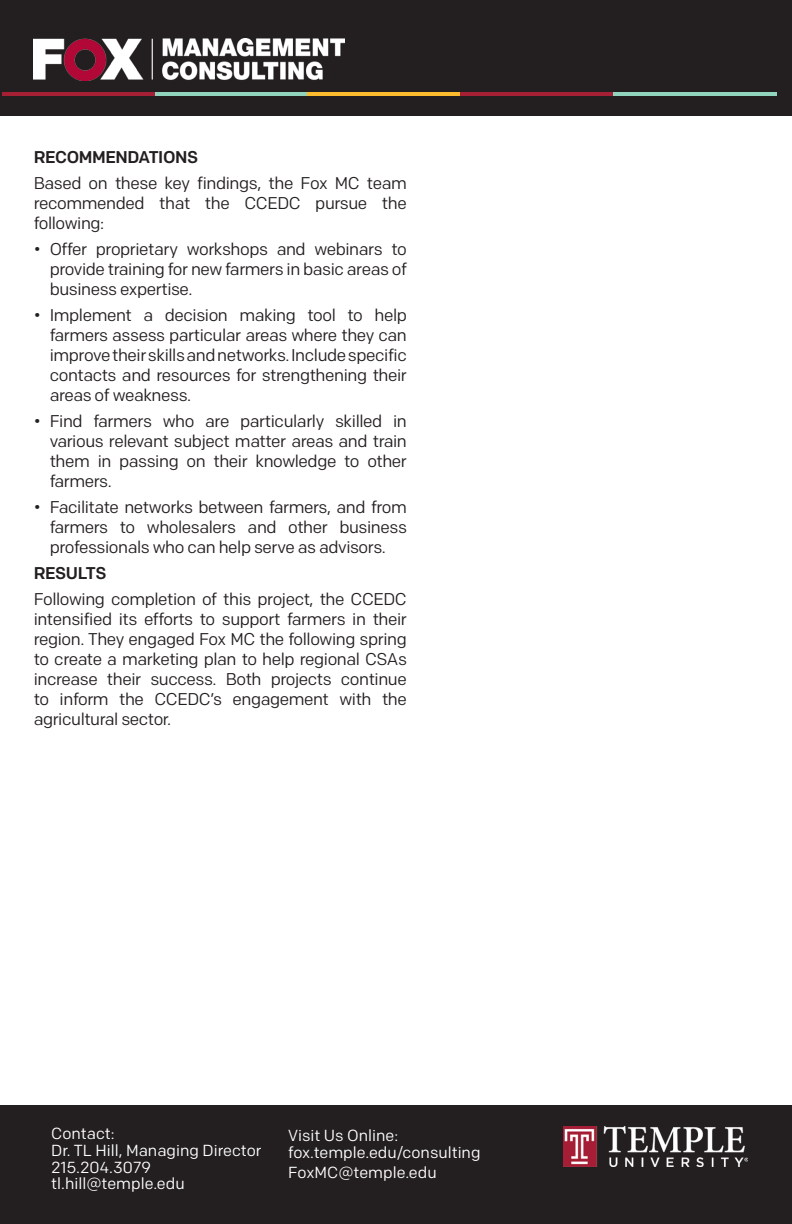
<style>
.page{position:relative;width:792px;height:1224px;background:#fff}
.page>*{position:absolute;margin:0;border:0;box-sizing:border-box;transform-origin:0 0}
.t1{font:17px/20px "Colfax";letter-spacing:-.025em;color:#231f20;text-align:justify}
.t2{font:500 17px "Colfax";letter-spacing:-.025em;color:#231f20}
.t3{font:16px "Colfax";color:#fff}
</style>
<div class="page">
<div style="left:0;top:1105px;width:792px;height:119px;background:#231f20"></div>
<img style="left:563px;top:1127px;width:185px;height:40px">
<div style="left:0;top:0;width:792px;height:116px;background:#231f20"></div>
<img style="left:33px;top:38px;width:311px;height:42px">
<hr style="left:2px;top:93px;width:153px;height:3px;background:#a62035">
<hr style="left:155px;top:93px;width:152px;height:3px;background:#90d4be">
<hr style="left:307px;top:93px;width:153px;height:3px;background:#fdbb2e">
<hr style="left:612px;top:93px;width:165px;height:3px;background:#90d4be">
<hr style="left:460px;top:93px;width:152px;height:3px;background:#a62035">
<p class="t2" style="left:34px;top:146px;width:166px">RECOMMENDATIONS</p>
<p class="t1" style="left:34px;top:173px;width:375px">Based on these key findings, the Fox MC team recommended that the CCEDC pursue the following:</p>
<p class="t1" style="left:50px;top:239px;width:359px;text-indent:-16px">• Offer proprietary workshops and webinars to provide training for new farmers in basic areas of business expertise.</p>
<p class="t1" style="left:50px;top:305px;width:359px;text-indent:-16px">• Implement a decision making tool to help farmers assess particular areas where they can improve their skills and networks. Include specific contacts and resources for strengthening their areas of weakness.</p>
<p class="t1" style="left:50px;top:411px;width:359px;text-indent:-16px">• Find farmers who are particularly skilled in various relevant subject matter areas and train them in passing on their knowledge to other farmers.</p>
<p class="t1" style="left:50px;top:497px;width:359px;text-indent:-16px">• Facilitate networks between farmers, and from farmers to wholesalers and other business professionals who can help serve as advisors.</p>
<p class="t2" style="left:34px;top:563px;width:74px">RESULTS</p>
<p class="t1" style="left:34px;top:589px;width:375px">Following completion of this project, the CCEDC intensified its efforts to support farmers in their region. They engaged Fox MC the following spring to create a marketing plan to help regional CSAs increase their success. Both projects continue to inform the CCEDC’s engagement with the agricultural sector.</p>
<p class="t3" style="left:51px;top:1123px;width:65px">Contact:</p>
<p class="t3" style="left:51px;top:1140px;width:212px">Dr. TL Hill, Managing Director</p>
<p class="t3" style="left:51px;top:1157px;width:101px">215.204.3079</p>
<p class="t3" style="left:51px;top:1174px;width:135px">tl.hill@temple.edu</p>
<p class="t3" style="left:288px;top:1125px;width:112px">Visit Us Online:</p>
<p class="t3" style="left:288px;top:1142px;width:194px">fox.temple.edu/consulting</p>
<p class="t3" style="left:288px;top:1162px;width:150px">FoxMC@temple.edu</p>
</div>
